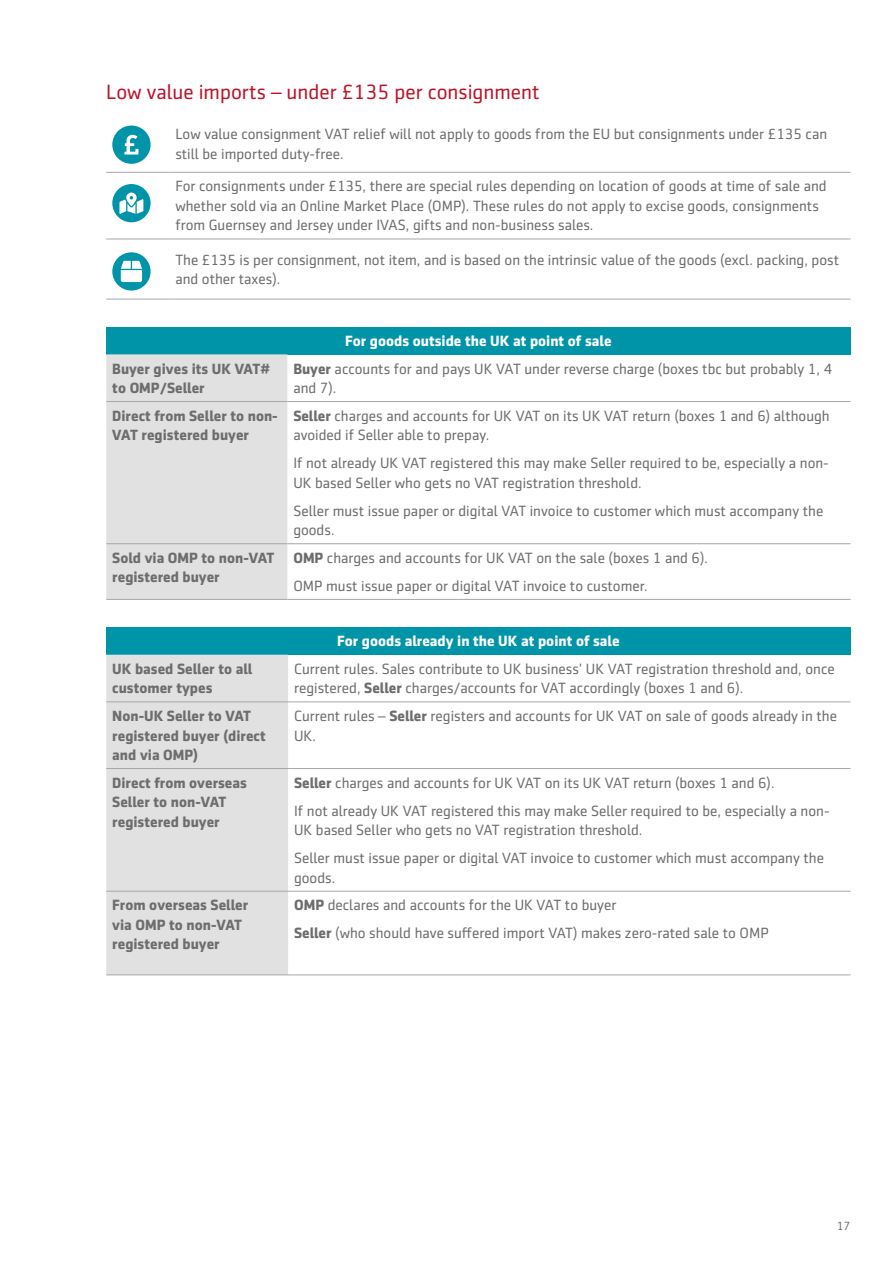
<style>
.page{position:relative;width:893px;height:1263px;background:#fff}
.page>*{position:absolute;margin:0;border:0;box-sizing:border-box;transform-origin:0 0}
.t1{font:21px "Sentico Sans DT";color:#bd1329}
.t2{font:15px/19.5px "Sentico Sans DT";color:#6d6c6e}
.t3{font:700 15px/19.5px "Sentico Sans DT";color:#6d6c6e}
.t4{font:700 15px "Sentico Sans DT";color:#fff}
.t5{font:12px "Sentico Sans DT";color:#6d6c6e}
.s1{font-weight:700}
</style>
<div class="page">
<hr style="left:106px;top:172px;width:63px;height:1px;background:#a7a6a9">
<hr style="left:169px;top:172px;width:681px;height:1px;background:#a7a6a9">
<hr style="left:106px;top:239px;width:63px;height:1px;background:#a7a6a9">
<hr style="left:169px;top:239px;width:681px;height:1px;background:#a7a6a9">
<hr style="left:106px;top:299px;width:63px;height:1px;background:#a7a6a9">
<hr style="left:169px;top:299px;width:681px;height:1px;background:#a7a6a9">
<div style="left:112px;top:126px;width:39px;height:38px;background:#0094a9;border-radius:50%"></div>
<svg style="left:124px;top:135px;width:14px;height:20px"></svg>
<div style="left:112px;top:184px;width:39px;height:38px;background:#0094a9;border-radius:50%"></div>
<svg style="left:119px;top:193px;width:24px;height:21px"></svg>
<svg style="left:112px;top:252px;width:39px;height:39px"></svg>
<svg style="left:121px;top:261px;width:21px;height:21px"></svg>
<div style="left:106px;top:327px;width:744px;height:27px;background:#0094a9"></div>
<div style="left:106px;top:354px;width:181px;height:245px;background:#e1e1e2"></div>
<hr style="left:106px;top:401px;width:181px;height:1px;background:#a7a6a9">
<hr style="left:287px;top:401px;width:563px;height:1px;background:#a7a6a9">
<hr style="left:106px;top:543px;width:181px;height:1px;background:#a7a6a9">
<hr style="left:287px;top:543px;width:563px;height:1px;background:#a7a6a9">
<hr style="left:106px;top:599px;width:181px;height:1px;background:#a7a6a9">
<hr style="left:287px;top:599px;width:563px;height:1px;background:#a7a6a9">
<div style="left:106px;top:627px;width:744px;height:28px;background:#0094a9"></div>
<svg style="left:106px;top:655px;width:182px;height:319px;background:#e1e1e2"></svg>
<hr style="left:106px;top:701px;width:182px;height:1px;background:#a7a6a9">
<hr style="left:106px;top:768px;width:182px;height:1px;background:#a7a6a9">
<hr style="left:106px;top:891px;width:182px;height:1px;background:#a7a6a9">
<hr style="left:106px;top:974px;width:182px;height:1px;background:#a7a6a9">
<hr style="left:288px;top:701px;width:562px;height:1px;background:#a7a6a9">
<hr style="left:288px;top:768px;width:562px;height:1px;background:#a7a6a9">
<hr style="left:288px;top:891px;width:562px;height:1px;background:#a7a6a9">
<hr style="left:288px;top:974px;width:562px;height:1px;background:#a7a6a9">
<h1 class="t1" style="left:106px;top:80px;width:435px">Low value imports – under £135 per consignment</h1>
<p class="t2" style="left:175px;top:124px;width:653px">Low value consignment VAT relief will not apply to goods from the EU but consignments under £135 can still be imported duty-free.</p>
<p class="t2" style="left:175px;top:177px;width:653px">For consignments under £135, there are special rules depending on location of goods at time of sale and whether sold via an Online Market Place (OMP). These rules do not apply to excise goods, consignments from Guernsey and Jersey under IVAS, gifts and non-business sales.</p>
<p class="t2" style="left:175px;top:250px;width:665px">The £135 is per consignment, not item, and is based on the intrinsic value of the goods (excl. packing, post and other taxes).</p>
<p class="t4" style="left:345px;top:332px;width:268px">For goods outside the UK at point of sale</p>
<p class="t3" style="left:112px;top:358px;width:159px">Buyer gives its UK VAT# to OMP/Seller</p>
<p class="t2" style="left:293px;top:359px;width:540px"><span class="s1">Buyer</span> accounts for and pays UK VAT under reverse charge (boxes tbc but probably 1, 4 and 7).</p>
<p class="t3" style="left:112px;top:406px;width:167px">Direct from Seller to non-<br>VAT registered buyer</p>
<p class="t2" style="left:293px;top:406px;width:538px"><span class="s1">Seller</span> charges and accounts for UK VAT on its UK VAT return (boxes 1 and 6) although avoided if Seller able to prepay.</p>
<p class="t2" style="left:293px;top:453px;width:537px">If not already UK VAT registered this may make Seller required to be, especially a non-<br>UK based Seller who gets no VAT registration threshold.</p>
<p class="t2" style="left:293px;top:501px;width:531px">Seller must issue paper or digital VAT invoice to customer which must accompany the goods.</p>
<p class="t3" style="left:112px;top:548px;width:164px">Sold via OMP to non-VAT registered buyer</p>
<p class="t2" style="left:293px;top:544px;width:416px;line-height:28px"><span class="s1">OMP</span> charges and accounts for UK VAT on the sale (boxes 1 and 6).<br>OMP must issue paper or digital VAT invoice to customer.</p>
<p class="t4" style="left:337px;top:632px;width:284px">For goods already in the UK at point of sale</p>
<p class="t3" style="left:112px;top:659px;width:142px">UK based Seller to all customer types</p>
<p class="t2" style="left:294px;top:659px;width:542px">Current rules. Sales contribute to UK business’ UK VAT registration threshold and, once registered, <span class="s1">Seller</span> charges/accounts for VAT accordingly (boxes 1 and 6).</p>
<p class="t3" style="left:112px;top:706px;width:155px">Non-UK Seller to VAT registered buyer (direct and via OMP)</p>
<p class="t2" style="left:294px;top:706px;width:544px">Current rules – <span class="s1">Seller</span> registers and accounts for UK VAT on sale of goods already in the<br>UK.</p>
<p class="t3" style="left:112px;top:773px;width:136px">Direct from overseas<br>Seller to non-VAT registered buyer</p>
<p class="t2" style="left:294px;top:769px;width:537px;line-height:28px"><span class="s1">Seller</span> charges and accounts for UK VAT on its UK VAT return (boxes 1 and 6).<br>If not already UK VAT registered this may make Seller required to be, especially a non-</p>
<p class="t2" style="left:294px;top:816px;width:531px;line-height:28px">UK based Seller who gets no VAT registration threshold.<br>Seller must issue paper or digital VAT invoice to customer which must accompany the</p>
<p class="t2" style="left:294px;top:868px;width:43px">goods.</p>
<p class="t3" style="left:112px;top:895px;width:137px">From overseas Seller via OMP to non-VAT registered buyer</p>
<p class="t2" style="left:294px;top:891px;width:476px;line-height:28px"><span class="s1">OMP</span> declares and accounts for the UK VAT to buyer<br><span class="s1">Seller</span> (who should have suffered import VAT) makes zero-rated sale to OMP</p>
<p class="t5" style="left:837px;top:1219px;width:15px">17</p>
</div>
